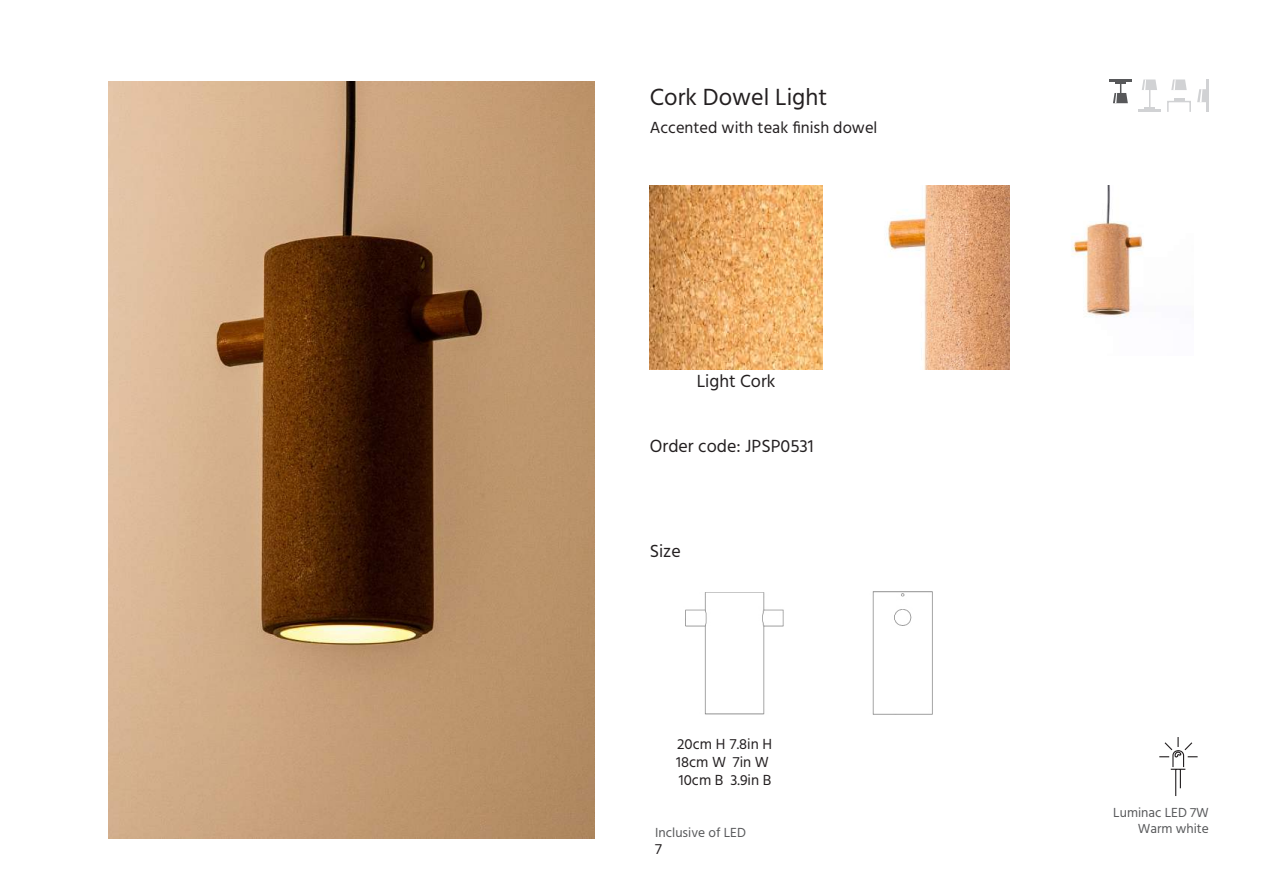
<style>
.page{position:relative;width:1263px;height:893px;background:#fff}
.page>*{position:absolute;margin:0;border:0;box-sizing:border-box;transform-origin:0 0}
.t1{font:24px "Hind";color:#231f20}
.t2{font:18px "Hind";color:#231f20}
.t3{font:16.5px "Hind";color:#231f20}
.t4{font:15px/18px "Hind";color:#231f20}
.t5{font:13.5px/16.2px "Hind";color:#57585a;text-align:right}
</style>
<div class="page">
<img style="left:649px;top:186px;width:173px;height:183px">
<svg style="left:1159px;top:737px;width:39px;height:59px"></svg>
<img style="left:108px;top:81px;width:486px;height:758px">
<img style="left:1071px;top:185px;width:73px;height:132px">
<img style="left:685px;top:591px;width:248px;height:124px">
<svg style="left:1174px;top:98px;width:10px;height:2px"></svg>
<svg style="left:1171px;top:79px;width:16px;height:11px"></svg>
<div style="left:1167px;top:101px;width:24px;height:12px;border:2px solid #d1d2d4"></div>
<svg style="left:1197px;top:89px;width:9px;height:13px"></svg>
<hr style="left:1207px;top:79px;width:2px;height:33px;background:#d1d2d4">
<svg style="left:1142px;top:79px;width:15px;height:30px"></svg>
<hr style="left:1138px;top:110px;width:23px;height:2px;background:#d1d2d4">
<svg style="left:1113px;top:82px;width:15px;height:21px"></svg>
<hr style="left:1109px;top:79px;width:23px;height:3px;background:#57585a">
<img style="left:886px;top:186px;width:123px;height:183px">
<h1 class="t1" style="left:650px;top:81px;width:179px">Cork Dowel Light</h1>
<p class="t3" style="left:650px;top:116px;width:229px">Accented with teak finish dowel</p>
<h2 class="t2" style="left:697px;top:369px;width:80px">Light Cork</h2>
<h2 class="t2" style="left:650px;top:434px;width:165px">Order code: JPSP0531</h2>
<h2 class="t2" style="left:650px;top:539px;width:33px">Size</h2>
<p class="t4" style="left:676px;top:736px;width:97px">20cm H 7.8in H<br>18cm W<br>10cm B</p>
<p class="t4" style="left:730px;top:754px;width:42px">7in W<br>3.9in B</p>
<p class="t5" style="left:655px;top:825px;width:92px">Inclusive of LED</p>
<p class="t4" style="left:655px;top:841px;width:8px">7</p>
<p class="t5" style="left:1113px;top:805px;width:97px">Luminac LED 7W<br>Warm white</p>
</div>
